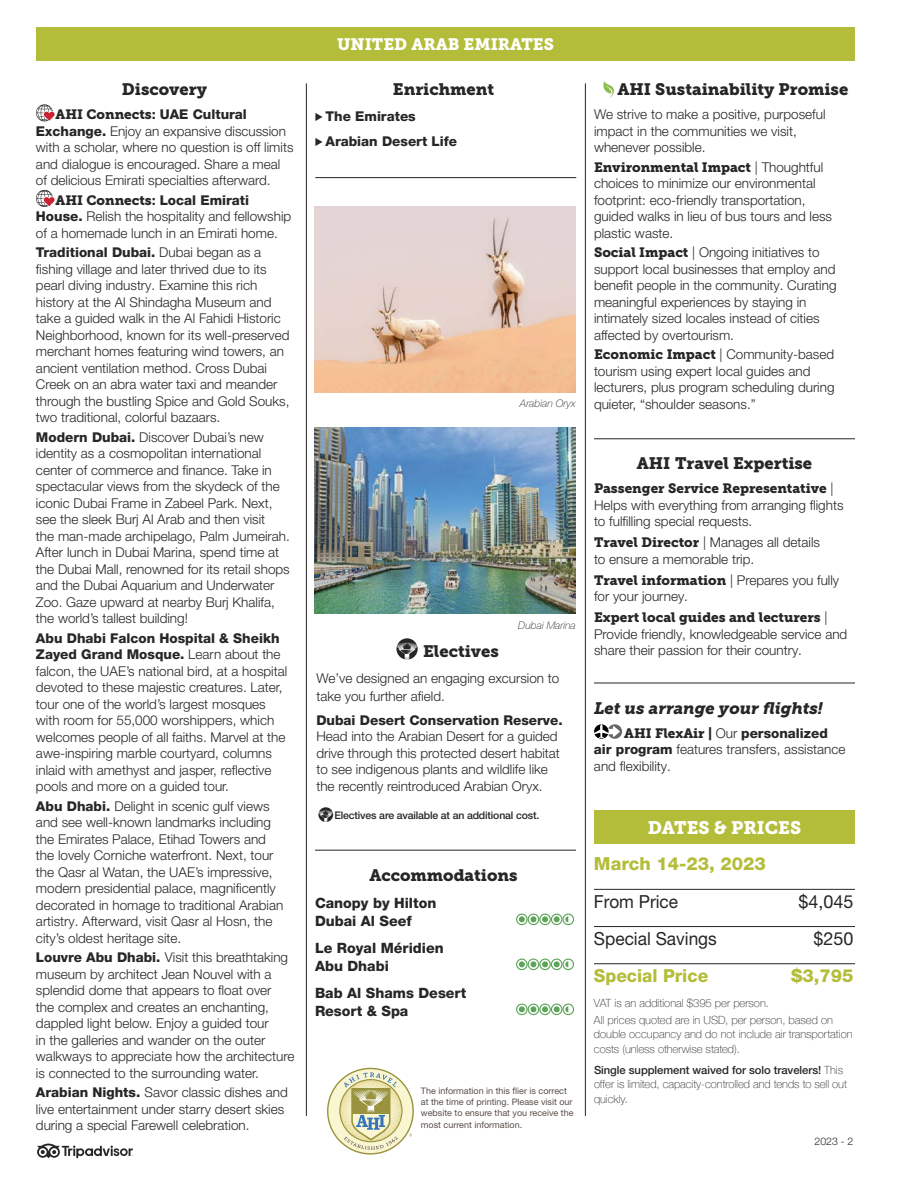
<style>
.page{position:relative;width:918px;height:1188px;background:#fff}
.page>*{position:absolute;margin:0;border:0;box-sizing:border-box;transform-origin:0 0}
.t1{font:18px "Helvetica Neue LT Pro";color:#272526;scale:.96 1}
.t2{font:800 18px "Helvetica Neue LT Pro";color:#b4bd39}
.t3{font:800 18px "Helvetica Neue LT Pro";color:#b4bd39;scale:.96 1}
.t4{font:18px "Museo Slab 900";color:#fff}
.t5{font:18px "Helvetica Neue LT Pro";color:#272526}
.t6{font:16.5px "Museo Slab 900";color:#272526}
.t7{font:italic 16.5px "Museo Slab 900";color:#272526}
.t8{font:16.5px "Museo Slab 900";color:#fff}
.t9{font:800 14.25px/18px "Helvetica Neue LT Pro";color:#272526}
.t10{font:300 13.5px/16.5px "Helvetica Neue LT Pro";color:#272526}
.t11{font:13.5px "Museo Slab 900";color:#272526}
.t12{font:800 13.5px/25.5px "Helvetica Neue LT Pro";color:#272526}
.t13{font:100 11.25px/14.2px "Helvetica Neue";color:#272526}
.t14{font:500 11.25px "Helvetica Neue LT Pro";letter-spacing:-.005em;color:#272526}
.t15{font:500 10.5px "Helvetica Neue LT Pro";letter-spacing:-.015em;color:#272526}
.t16{font:italic 100 10.5px "Helvetica Neue LT Pro";color:#272526}
.t17{font:300 10.5px "Helvetica Neue LT Pro";color:#272526}
.t18{font:9px/11.2px "Helvetica Neue LT Pro";color:#594e48}
.s1{font-family:"Helvetica Neue LT Pro";font-weight:800}
.s2{font-weight:800}
.s3{font-family:"Pictograph One";font-weight:400;font-size:11.25px}
.s4{font-family:"Helvetica Neue LT Pro";font-weight:300}
.s5{font-family:"Museo Slab 900";font-weight:400}
.s6{font-family:"Helvetica Neue";font-weight:100}
</style>
<div class="page">
<svg style="left:36px;top:190px;width:19px;height:17px"></svg>
<svg style="left:36px;top:104px;width:19px;height:17px"></svg>
<hr style="left:315px;top:850px;width:261px;height:1px;background:#272526">
<svg style="left:516px;top:914px;width:58px;height:11px"></svg>
<svg style="left:516px;top:959px;width:58px;height:11px"></svg>
<svg style="left:516px;top:1004px;width:58px;height:11px"></svg>
<hr style="left:594px;top:438px;width:261px;height:1px;background:#272526">
<hr style="left:585px;top:83px;width:1px;height:1033px;background:#272526">
<svg style="left:37px;top:1144px;width:96px;height:14px"></svg>
<svg style="left:327px;top:1068px;width:87px;height:87px"></svg>
<hr style="left:306px;top:83px;width:1px;height:1033px;background:#272526">
<div style="left:36px;top:27px;width:819px;height:34px;background:#b4bd39"></div>
<svg style="left:603px;top:81px;width:11px;height:17px"></svg>
<hr style="left:594px;top:683px;width:261px;height:1px;background:#272526">
<svg style="left:594px;top:724px;width:28px;height:15px"></svg>
<hr style="left:315px;top:177px;width:261px;height:1px;background:#272526">
<svg style="left:396px;top:638px;width:22px;height:22px"></svg>
<svg style="left:318px;top:807px;width:15px;height:15px"></svg>
<img style="left:315px;top:206px;width:261px;height:186px">
<img style="left:314px;top:428px;width:261px;height:186px">
<hr style="left:594px;top:889px;width:261px;height:1px;background:#272526">
<hr style="left:594px;top:926px;width:261px;height:1px;background:#272526">
<hr style="left:594px;top:963px;width:261px;height:1px;background:#272526">
<div style="left:594px;top:810px;width:261px;height:34px;background:#b4bd39"></div>
<p class="t6" style="left:122px;top:80px;width:87px">Discovery</p>
<p class="t11" style="left:56px;top:107px;width:193px">AHI Connects: <span class="s1">UAE Cultural</span></p>
<p class="t10" style="left:36px;top:123px;width:259px"><span class="s2">Exchange.</span> Enjoy an expansive discussion with a scholar, where no question is off limits and dialogue is encouraged. Share a meal of delicious Emirati specialties afterward.</p>
<p class="t11" style="left:56px;top:192px;width:195px">AHI Connects: <span class="s1">Local Emirati</span></p>
<p class="t10" style="left:36px;top:208px;width:257px"><span class="s2">House.</span> Relish the hospitality and fellowship of a homemade lunch in an Emirati home.</p>
<p class="t10" style="left:36px;top:244px;width:255px"><span class="s2">Traditional Dubai.</span> Dubai began as a fishing village and later thrived due to its pearl diving industry. Examine this rich history at the Al Shindagha Museum and take a guided walk in the Al Fahidi Historic Neighborhood, known for its well-preserved merchant homes featuring wind towers, an ancient ventilation method. Cross Dubai Creek on an abra water taxi and meander through the bustling Spice and Gold Souks, two traditional, colorful bazaars.</p>
<p class="t10" style="left:36px;top:429px;width:255px"><span class="s2">Modern Dubai.</span> Discover Dubai’s new identity as a cosmopolitan international center of commerce and finance. Take in spectacular views from the skydeck of the iconic Dubai Frame in Zabeel Park. Next, see the sleek Burj Al Arab and then visit<br>the man-made archipelago, Palm Jumeirah.<br>After lunch in Dubai Marina, spend time at the Dubai Mall, renowned for its retail shops and the Dubai Aquarium and Underwater Zoo. Gaze upward at nearby Burj Khalifa, the world’s tallest building!</p>
<p class="t10" style="left:36px;top:629px;width:253px"><span class="s2">Abu Dhabi Falcon Hospital &amp; Sheikh Zayed Grand Mosque.</span> Learn about the falcon, the UAE’s national bird, at a hospital devoted to these majestic creatures. Later, tour one of the world’s largest mosques with room for 55,000 worshippers, which welcomes people of all faiths. Marvel at the awe-inspiring marble courtyard, columns inlaid with amethyst and jasper, reflective pools and more on a guided tour.</p>
<p class="t10" style="left:36px;top:797px;width:249px"><span class="s2">Abu Dhabi.</span> Delight in scenic gulf views and see well-known landmarks including the Emirates Palace, Etihad Towers and the lovely Corniche waterfront. Next, tour the Qasr al Watan, the UAE’s impressive, modern presidential palace, magnificently decorated in homage to traditional Arabian artistry. Afterward, visit Qasr al Hosn, the city’s oldest heritage site.</p>
<p class="t10" style="left:36px;top:949px;width:260px"><span class="s2">Louvre Abu Dhabi.</span> Visit this breathtaking museum by architect Jean Nouvel with a splendid dome that appears to float over<br>the complex and creates an enchanting, dappled light below. Enjoy a guided tour<br>in the galleries and wander on the outer walkways to appreciate how the architecture is connected to the surrounding water.</p>
<p class="t10" style="left:36px;top:1084px;width:253px"><span class="s2">Arabian Nights.</span> Savor classic dishes and live entertainment under starry desert skies during a special Farewell celebration.</p>
<p class="t8" style="left:337px;top:34px;width:218px">UNITED ARAB EMIRATES</p>
<p class="t6" style="left:393px;top:80px;width:103px">Enrichment</p>
<p class="t12" style="left:315px;top:103px;width:144px"><span class="s3">&gt;</span> The Emirates<br><span class="s3">&gt;</span> Arabian Desert Life</p>
<p class="t16" style="left:520px;top:397px;width:57px">Arabian Oryx</p>
<p class="t6" style="left:617px;top:80px;width:232px">AHI Sustainability Promise</p>
<p class="t10" style="left:594px;top:106px;width:233px">We strive to make a positive, purposeful impact in the communities we visit, whenever possible.</p>
<p class="t11" style="left:594px;top:159px;width:231px">Environmental Impact <span class="s4">| Thoughtful</span></p>
<p class="t10" style="left:594px;top:175px;width:240px">choices to minimize our environmental footprint: eco-friendly transportation, guided walks in lieu of bus tours and less plastic waste.</p>
<p class="t10" style="left:594px;top:244px;width:244px"><span class="s5">Social Impact</span> | Ongoing initiatives to support local businesses that employ and benefit people in the community. Curating meaningful experiences by staying in intimately sized locales instead of cities affected by overtourism.</p>
<p class="t10" style="left:594px;top:346px;width:242px"><span class="s5">Economic Impact</span> | Community-based tourism using expert local guides and lecturers, plus program scheduling during quieter, “shoulder seasons.”</p>
<p class="t16" style="left:518px;top:619px;width:59px">Dubai Marina</p>
<p class="t6" style="left:423px;top:642px;width:77px">Electives</p>
<p class="t10" style="left:316px;top:669px;width:245px;line-height:18px">We’ve designed an engaging excursion to take you further afield.</p>
<p class="t12" style="left:316px;top:707px;width:248px">Dubai Desert Conservation Reserve.</p>
<p class="t10" style="left:316px;top:728px;width:245px">Head into the Arabian Desert for a guided drive through this protected desert habitat to see indigenous plants and wildlife like the recently reintroduced Arabian Oryx.</p>
<p class="t15" style="left:334px;top:809px;width:206px">Electives are available at an additional cost.</p>
<p class="t6" style="left:369px;top:865px;width:150px">Accommodations</p>
<p class="t9" style="left:315px;top:894px;width:123px">Canopy by Hilton<br>Dubai Al Seef</p>
<p class="t9" style="left:315px;top:939px;width:130px">Le Royal Méridien<br>Abu Dhabi</p>
<p class="t9" style="left:315px;top:984px;width:153px">Bab Al Shams Desert<br>Resort &amp; Spa</p>
<p class="t18" style="left:421px;top:1085px;width:154px">The information in this flier is correct at the time of printing. Please visit our website to ensure that you receive the most current information.</p>
<p class="t6" style="left:637px;top:454px;width:177px">AHI Travel Expertise</p>
<p class="t11" style="left:594px;top:481px;width:241px">Passenger Service Representative <span class="s4">|</span></p>
<p class="t10" style="left:594px;top:497px;width:251px">Helps with everything from arranging flights to fulfilling special requests.</p>
<p class="t10" style="left:594px;top:534px;width:228px"><span class="s5">Travel Director</span> | Manages all details to ensure a memorable trip.</p>
<p class="t11" style="left:594px;top:572px;width:247px">Travel information <span class="s4">| Prepares you fully</span></p>
<p class="t10" style="left:594px;top:588px;width:96px">for your journey.</p>
<p class="t11" style="left:594px;top:610px;width:235px">Expert local guides and lecturers <span class="s4">|</span></p>
<p class="t10" style="left:594px;top:626px;width:255px">Provide friendly, knowledgeable service and share their passion for their country.</p>
<p class="t7" style="left:594px;top:698px;width:230px">Let us arrange your flights!</p>
<p class="t10" style="left:594px;top:724px;width:253px;text-indent:30px"><span class="s5">AHI FlexAir |</span> Our <span class="s2">personalized air program</span> features transfers, assistance and flexibility.</p>
<h1 class="t4" style="left:648px;top:817px;width:155px">DATES &amp; PRICES</h1>
<h1 class="t2" style="left:594px;top:853px;width:173px">March 14-23, 2023</h1>
<h1 class="t1" style="left:594px;top:890px;width:89px">From Price</h1>
<h1 class="t5" style="left:798px;top:890px;width:57px">$4,045</h1>
<h1 class="t1" style="left:594px;top:927px;width:129px">Special Savings</h1>
<h1 class="t5" style="left:813px;top:927px;width:42px">$250</h1>
<h1 class="t3" style="left:594px;top:965px;width:121px">Special Price</h1>
<h1 class="t2" style="left:791px;top:965px;width:64px">$3,795</h1>
<p class="t13" style="left:594px;top:994px;width:240px;line-height:17.2px">VAT is an additional $395 per person.<br>All prices quoted are in USD, per person, based on</p>
<p class="t13" style="left:594px;top:1027px;width:260px">double occupancy and do not include air transportation costs (unless otherwise stated).</p>
<p class="t14" style="left:594px;top:1063px;width:251px">Single supplement waived for solo travelers! <span class="s6">This</span></p>
<p class="t13" style="left:594px;top:1077px;width:255px">offer is limited, capacity-controlled and tends to sell out quickly.</p>
<p class="t17" style="left:815px;top:1135px;width:40px">2023 - 2</p>
</div>
